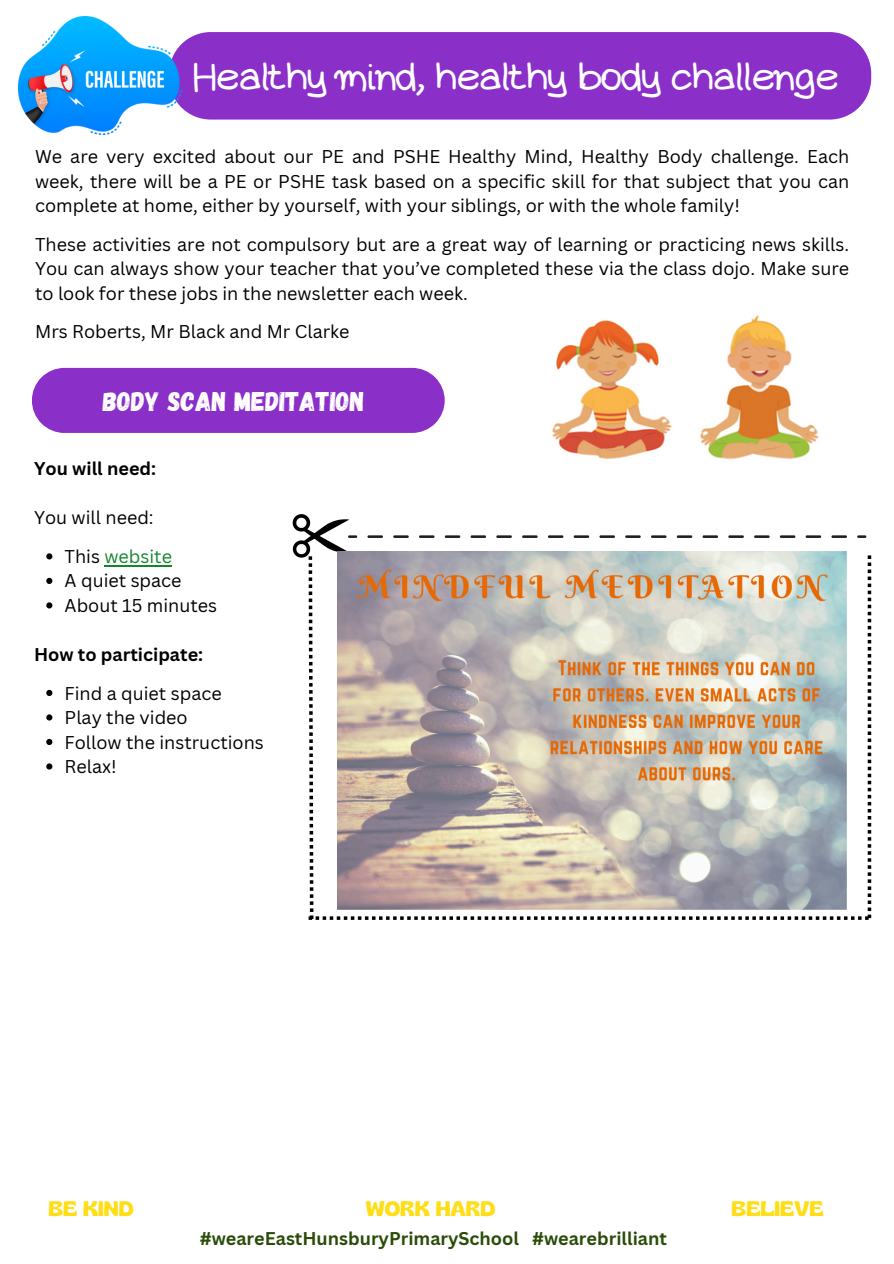
<style>
.page{position:relative;width:894px;height:1264px;background:#fff}
.page>*{position:absolute;margin:0;border:0;box-sizing:border-box;transform-origin:0 0}
.t1{font:36px "Aka Acid GR Diary Girl";color:#fff}
.t2{font:27px "Gagalin";color:#fff}
.t3{font:600 21px "Gliker";color:#ffde17}
.t4{font:18px/24.5px "Canva Sans";color:#000;text-align:justify}
.t5{font:700 18px "Canva Sans";color:#2a4c09}
.t6{font:700 18px "Canva Sans";color:#000}
.t7{font:18px "Canva Sans";color:#13852d}
.s1{color:#000}
</style>
<div class="page">
<div style="left:181px;top:32px;width:689px;height:88px;background:#8b2fc9"></div>
<img style="left:18px;top:17px;width:163px;height:118px">
<div style="left:32px;top:368px;width:412px;height:65px;background:#8b2fc9"></div>
<svg style="left:292px;top:514px;width:578px;height:405px"></svg>
<img style="left:337px;top:551px;width:509px;height:358px">
<img style="left:552px;top:315px;width:267px;height:144px">
<svg style="left:46px;top:553px;width:6px;height:6px"></svg>
<hr style="left:104px;top:564px;width:68px;height:2px;background:#13852d">
<svg style="left:46px;top:578px;width:6px;height:6px"></svg>
<svg style="left:46px;top:602px;width:6px;height:6px"></svg>
<svg style="left:46px;top:690px;width:6px;height:6px"></svg>
<svg style="left:46px;top:714px;width:6px;height:6px"></svg>
<svg style="left:46px;top:739px;width:6px;height:6px"></svg>
<svg style="left:46px;top:763px;width:6px;height:6px"></svg>
<p class="t1" style="left:192px;top:58px;width:647px">Healthy mind, healthy body challenge</p>
<p class="t4" style="left:35px;top:144px;width:815px">We are very excited about our PE and PSHE Healthy Mind, Healthy Body challenge. Each week, there will be a PE or PSHE task based on a specific skill for that subject that you can complete at home, either by yourself, with your siblings, or with the whole family!</p>
<p class="t4" style="left:35px;top:231px;width:815px">These activities are not compulsory but are a great way of learning or practicing news skills.<br>You can always show your teacher that you’ve completed these via the class dojo. Make sure to look for these jobs in the newsletter each week.</p>
<p class="t4" style="left:35px;top:319px;width:316px">Mrs Roberts, Mr Black and Mr Clarke</p>
<h2 class="t2" style="left:117px;top:384px;width:15px">O</h2>
<h2 class="t2" style="left:212px;top:384px;width:154px">N MEDITATION</h2>
<p class="t2" style="left:111px;top:386px;width:183px">H DY SCAP GAME</p>
<h2 class="t2" style="left:103px;top:386px;width:92px">B AND T</h2>
<h4 class="t6" style="left:34px;top:456px;width:124px">You will need:</h4>
<p class="t4" style="left:34px;top:505px;width:121px">You will need:</p>
<p class="t7" style="left:65px;top:543px;width:109px"><span class="s1">This</span> website</p>
<p class="t4" style="left:65px;top:568px;width:118px">A quiet space</p>
<p class="t4" style="left:65px;top:592px;width:154px">About 15 minutes</p>
<h4 class="t6" style="left:34px;top:641px;width:171px">How to participate:</h4>
<p class="t4" style="left:65px;top:680px;width:158px">Find a quiet space</p>
<p class="t4" style="left:65px;top:704px;width:125px">Play the video</p>
<p class="t4" style="left:65px;top:729px;width:200px">Follow the instructions</p>
<p class="t4" style="left:65px;top:753px;width:54px">Relax!</p>
<p class="t3" style="left:48px;top:1195px;width:87px">BE KIND</p>
<p class="t3" style="left:366px;top:1195px;width:131px">WORK HARD</p>
<h3 class="t3" style="left:731px;top:1195px;width:94px">BELIEVE</h3>
<h3 class="t5" style="left:200px;top:1225px;width:468px">#weareEastHunsburyPrimarySchool #wearebrilliant</h3>
</div>
